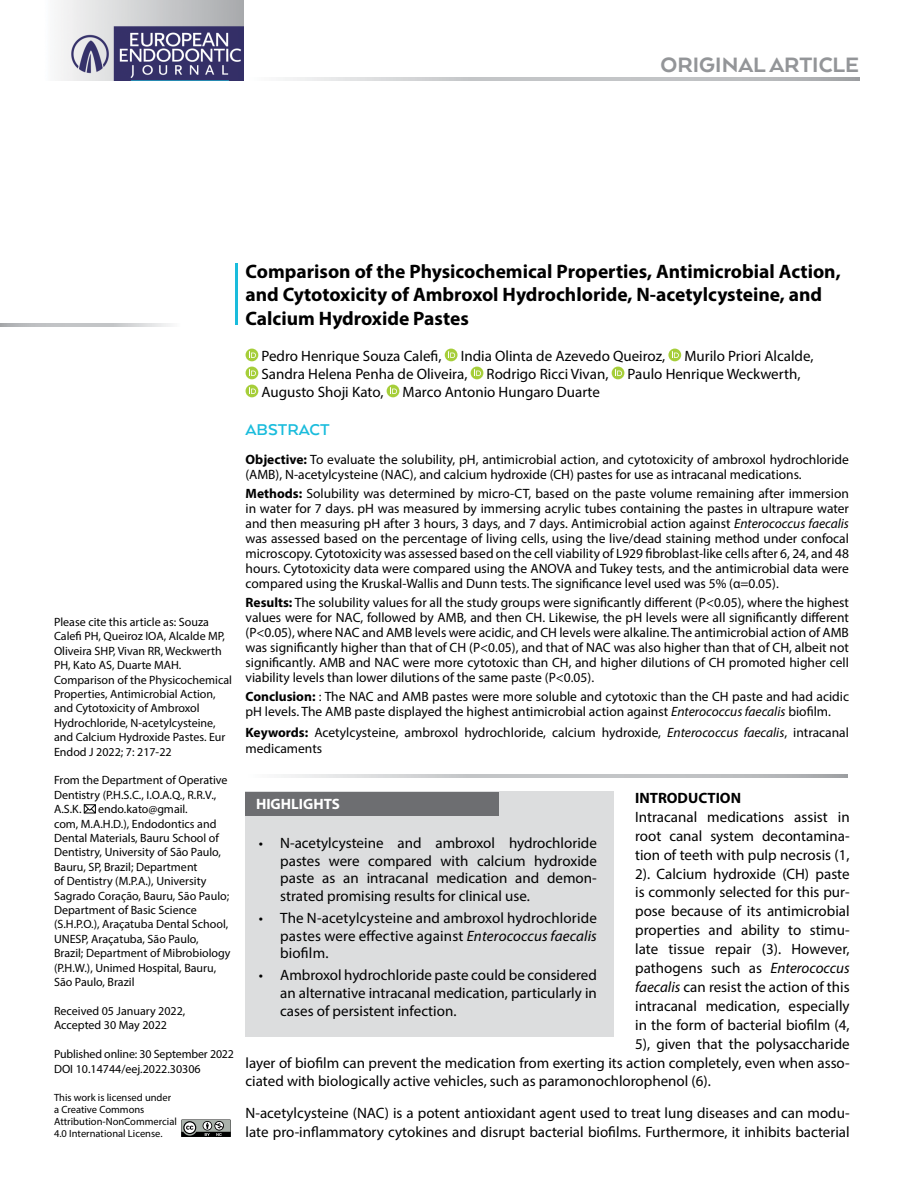
<style>
.page{position:relative;width:915px;height:1191px;background:#fff}
.page>*{position:absolute;margin:0;border:0;box-sizing:border-box;transform-origin:0 0}
.t1{font:800 24px "Arquitecta";color:#939598}
.t2{font:700 19.5px/23.4px "Myriad Pro";color:#000}
.t3{font:700 18px "Arquitecta";color:#1abcdc}
.t4{font:15px/17.7px "Myriad Pro";color:#000;text-align:justify}
.t5{font:700 15px "Myriad Pro";color:#000}
.t6{font:700 15px "Myriad Pro";color:#fff}
.t7{font:13.5px/15px "Myriad Pro";color:#000}
.t8{font:12px/14.4px "Myriad Pro";color:#000}
.t9{font:10.5px/12px "Myriad Pro";color:#000}
.s1{font-weight:700}
.s2{font-style:italic}
</style>
<div class="page">
<img style="left:60px;top:0;width:183px;height:80px">
<svg style="left:283px;top:77px;width:575px;height:3px;background:#c6c8ca"></svg>
<hr style="left:235px;top:263px;width:2px;height:62px;background:#1abcdc">
<svg style="left:0;top:323px;width:171px;height:3px"></svg>
<svg style="left:84px;top:804px;width:12px;height:9px"></svg>
<svg style="left:281px;top:774px;width:566px;height:3px;background:#c6c8ca"></svg>
<div style="left:245px;top:791px;width:368px;height:245px;background:#dcddde"></div>
<div style="left:245px;top:791px;width:254px;height:24px;background:#6d6e71"></div>
<svg style="left:245px;top:348px;width:13px;height:13px"></svg>
<svg style="left:249px;top:351px;width:7px;height:7px"></svg>
<svg style="left:444px;top:348px;width:13px;height:13px"></svg>
<svg style="left:448px;top:351px;width:7px;height:7px"></svg>
<svg style="left:668px;top:348px;width:13px;height:13px"></svg>
<svg style="left:671px;top:351px;width:7px;height:7px"></svg>
<svg style="left:245px;top:366px;width:13px;height:13px"></svg>
<svg style="left:249px;top:369px;width:7px;height:7px"></svg>
<svg style="left:470px;top:366px;width:13px;height:13px"></svg>
<svg style="left:474px;top:369px;width:7px;height:7px"></svg>
<svg style="left:611px;top:366px;width:13px;height:13px"></svg>
<svg style="left:615px;top:369px;width:7px;height:7px"></svg>
<svg style="left:245px;top:384px;width:13px;height:13px"></svg>
<svg style="left:249px;top:387px;width:7px;height:7px"></svg>
<svg style="left:386px;top:384px;width:13px;height:13px"></svg>
<svg style="left:390px;top:387px;width:7px;height:7px"></svg>
<svg style="left:181px;top:1119px;width:50px;height:18px"></svg>
<h1 class="t1" style="left:660px;top:50px;width:200px">ORIGINAL ARTICLE</h1>
<p class="t8" style="left:54px;top:614px;width:179px">Please cite this article as: Souza<br>Calefi PH, Queiroz IOA, Alcalde MP,<br>Oliveira SHP, Vivan RR, Weckwerth<br>PH, Kato AS, Duarte MAH.<br>Comparison of the Physicochemical<br>Properties, Antimicrobial Action, and Cytotoxicity of Ambroxol<br>Hydrochloride, N-acetylcysteine, and Calcium Hydroxide Pastes. Eur<br>Endod J 2022; 7: 217-22</p>
<p class="t8" style="left:54px;top:773px;width:175px">From the Department of Operative<br>Dentistry (P.H.S.C., I.O.A.Q., R.R.V.,<br>A.S.K.</p>
<p class="t8" style="left:54px;top:802px;width:178px;text-indent:44px">endo.kato@gmail.<br>com, M.A.H.D.), Endodontics and<br>Dental Materials, Bauru School of<br>Dentistry, University of São Paulo,<br>Bauru, SP, Brazil; Department<br>of Dentistry (M.P.A.), University<br>Sagrado Coração, Bauru, São Paulo;<br>Department of Basic Science (S.H.P.O.), Araçatuba Dental School,<br>UNESP, Araçatuba, São Paulo,<br>Brazil; Department of Mibrobiology (P.H.W.), Unimed Hospital, Bauru,<br>São Paulo, Brazil</p>
<p class="t8" style="left:54px;top:1003px;width:133px">Received 05 January 2022,<br>Accepted 30 May 2022</p>
<p class="t8" style="left:54px;top:1046px;width:181px">Published online: 30 September 2022<br>DOI 10.14744/eej.2022.30306</p>
<p class="t9" style="left:54px;top:1091px;width:124px">This work is licensed under a Creative Commons<br>Attribution-NonCommercial<br>4.0 International License.</p>
<h2 class="t2" style="left:245px;top:259px;width:596px">Comparison of the Physicochemical Properties, Antimicrobial Action, and Cytotoxicity of Ambroxol Hydrochloride, N-acetylcysteine, and<br>Calcium Hydroxide Pastes</h2>
<p class="t4" style="left:261px;top:347px;width:181px">Pedro Henrique Souza Calefi,</p>
<p class="t4" style="left:460px;top:347px;width:206px">India Olinta de Azevedo Queiroz,</p>
<p class="t4" style="left:684px;top:347px;width:130px">Murilo Priori Alcalde,</p>
<p class="t4" style="left:261px;top:365px;width:207px">Sandra Helena Penha de Oliveira,</p>
<p class="t4" style="left:486px;top:365px;width:123px">Rodrigo Ricci Vivan,</p>
<p class="t4" style="left:627px;top:365px;width:174px">Paulo Henrique Weckwerth,</p>
<p class="t4" style="left:261px;top:383px;width:123px">Augusto Shoji Kato,</p>
<p class="t4" style="left:402px;top:383px;width:199px">Marco Antonio Hungaro Duarte</p>
<h3 class="t3" style="left:245px;top:418px;width:85px">ABSTRACT</h3>
<p class="t7" style="left:245px;top:451px;width:604px"><span class="s1">Objective:</span> To evaluate the solubility, pH, antimicrobial action, and cytotoxicity of ambroxol hydrochloride (AMB), N-acetylcysteine (NAC), and calcium hydroxide (CH) pastes for use as intracanal medications.</p>
<p class="t7" style="left:245px;top:485px;width:605px;text-align:justify"><span class="s1">Methods:</span> Solubility was determined by micro-CT, based on the paste volume remaining after immersion in water for 7 days. pH was measured by immersing acrylic tubes containing the pastes in ultrapure water and then measuring pH after 3 hours, 3 days, and 7 days. Antimicrobial action against <span class="s2">Enterococcus faecalis </span>was assessed based on the percentage of living cells, using the live/dead staining method under confocal microscopy. Cytotoxicity was assessed based on the cell viability of L929 fibroblast-like cells after 6, 24, and 48 hours. Cytotoxicity data were compared using the ANOVA and Tukey tests, and the antimicrobial data were compared using the Kruskal-Wallis and Dunn tests. The significance level used was 5% (α=0.05).</p>
<p class="t7" style="left:245px;top:595px;width:604px;text-align:justify"><span class="s1">Results:</span> The solubility values for all the study groups were significantly different (P&lt;0.05), where the highest values were for NAC, followed by AMB, and then CH. Likewise, the pH levels were all significantly different (P&lt;0.05), where NAC and AMB levels were acidic, and CH levels were alkaline. The antimicrobial action of AMB was significantly higher than that of CH (P&lt;0.05), and that of NAC was also higher than that of CH, albeit not significantly. AMB and NAC were more cytotoxic than CH, and higher dilutions of CH promoted higher cell viability levels than lower dilutions of the same paste (P&lt;0.05).</p>
<p class="t7" style="left:245px;top:689px;width:605px"><span class="s1">Conclusion:</span> : The NAC and AMB pastes were more soluble and cytotoxic than the CH paste and had acidic pH levels. The AMB paste displayed the highest antimicrobial action against <span class="s2">Enterococcus faecalis</span> biofilm.</p>
<p class="t7" style="left:245px;top:724px;width:604px;line-height:16.2px"><span class="s1">Keywords:</span> Acetylcysteine, ambroxol hydrochloride, calcium hydroxide, <span class="s2">Enterococcus faecalis</span>, intracanal medicaments</p>
<p class="t5" style="left:635px;top:788px;width:107px">INTRODUCTION</p>
<p class="t4" style="left:635px;top:807px;width:216px">Intracanal medications assist in</p>
<p class="t4" style="left:635px;top:826px;width:216px">root canal system decontamina-</p>
<p class="t4" style="left:635px;top:845px;width:216px">tion of teeth with pulp necrosis (1,</p>
<p class="t4" style="left:635px;top:864px;width:216px">2). Calcium hydroxide (CH) paste</p>
<p class="t4" style="left:635px;top:883px;width:216px">is commonly selected for this pur-</p>
<p class="t4" style="left:635px;top:902px;width:216px">pose because of its antimicrobial</p>
<p class="t4" style="left:635px;top:921px;width:216px">properties and ability to stimu-</p>
<p class="t4" style="left:635px;top:940px;width:216px">late tissue repair (3). However,</p>
<p class="t4" style="left:635px;top:959px;width:216px">pathogens such as <span class="s2">Enterococcus</span></p>
<p class="t4" style="left:635px;top:977px;width:216px"><span class="s2">faecalis</span> can resist the action of this</p>
<p class="t4" style="left:635px;top:996px;width:216px">intracanal medication, especially</p>
<p class="t4" style="left:635px;top:1015px;width:216px">in the form of bacterial biofilm (4,</p>
<p class="t4" style="left:635px;top:1034px;width:216px">5), given that the polysaccharide</p>
<p class="t4" style="left:245px;top:1053px;width:605px">layer of biofilm can prevent the medication from exerting its action completely, even when asso-</p>
<p class="t4" style="left:245px;top:1072px;width:466px">ciated with biologically active vehicles, such as paramonochlorophenol (6).</p>
<p class="t4" style="left:245px;top:1103px;width:605px;line-height:18.9px">N-acetylcysteine (NAC) is a potent antioxidant agent used to treat lung diseases and can modu&shy;late pro-inflammatory cytokines and disrupt bacterial biofilms. Furthermore, it inhibits bacterial</p>
<p class="t6" style="left:256px;top:794px;width:85px">HIGHLIGHTS</p>
<p class="t4" style="left:280px;top:834px;width:318px;text-indent:-21px">• N-acetylcysteine and ambroxol hydrochloride pastes were compared with calcium hydroxide paste as an intracanal medication and demon&shy;strated promising results for clinical use.</p>
<p class="t4" style="left:280px;top:909px;width:318px;text-indent:-21px">• The N-acetylcysteine and ambroxol hydrochloride pastes were effective against <span class="s2">Enterococcus faecalis </span>biofilm.</p>
<p class="t4" style="left:280px;top:966px;width:318px;text-indent:-21px">• Ambroxol hydrochloride paste could be considered an alternative intracanal medication, particularly in cases of persistent infection.</p>
</div>
